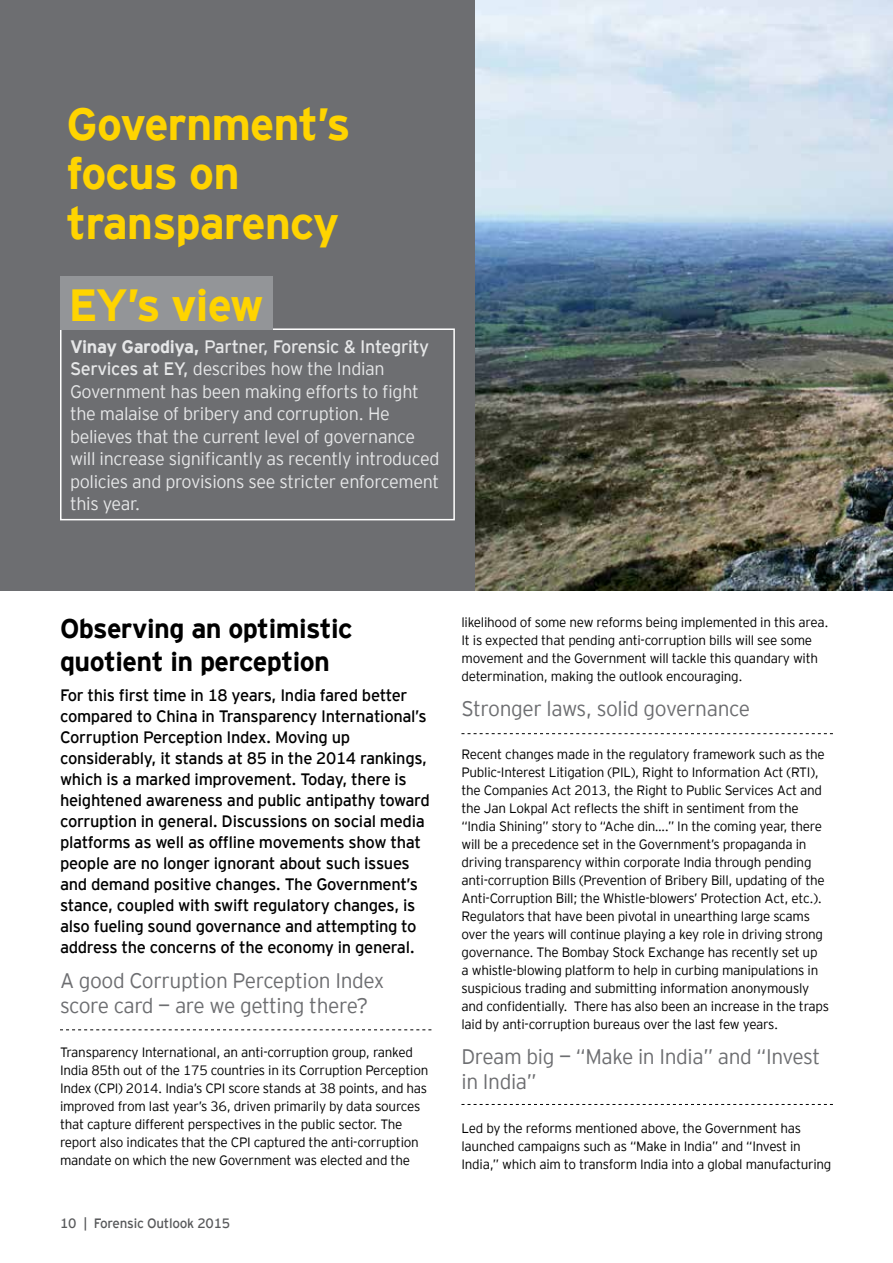
<style>
.page{position:relative;width:893px;height:1263px;background:#fff}
.page>*{position:absolute;margin:0;border:0;box-sizing:border-box;transform-origin:0 0}
.t1{font:700 45px/49.5px "EY Interstate";letter-spacing:-.02em;color:#ffd400}
.t2{font:700 27px/33px "EY Interstate";letter-spacing:-.02em;color:#000}
.t3{font:300 21px/25.5px "EY Interstate";letter-spacing:-.02em;color:#6d6e71}
.t4{font:300 18px/22.5px "EY Interstate";letter-spacing:-.02em;color:#e6e7e8}
.t5{font:16.5px/21px "EY Interstate";letter-spacing:-.02em;color:#000}
.t6{font:300 13.5px/18px "EY Interstate";letter-spacing:-.02em;color:#000}
.t7{font:13.5px "EY Interstate";letter-spacing:-.02em;color:#58595b}
.s1{font-weight:700}
.s2{font-weight:400}
</style>
<div class="page">
<div style="left:0;top:0;width:893px;height:590px;background:#6d6e71"></div>
<img style="left:475px;top:0;width:418px;height:590px">
<div style="left:60px;top:328px;width:395px;height:192px;border:2px solid #fff"></div>
<svg style="left:60px;top:1029px;width:371px;height:1px"></svg>
<svg style="left:461px;top:733px;width:372px;height:1px"></svg>
<svg style="left:461px;top:1104px;width:372px;height:1px"></svg>
<div style="left:60px;top:276px;width:212px;height:53px;background:#939598"></div>
<h1 class="t1" style="left:67px;top:96px;width:286px">Government’s focus on transparency</h1>
<h1 class="t1" style="left:69px;top:277px;width:196px">EY’s view</h1>
<p class="t4" style="left:70px;top:334px;width:371px"><span class="s1">Vinay Garodiya,</span> <span class="s2">Partner, Forensic &amp; Integrity Services at EY,</span> describes how the Indian Government has been making efforts to fight the malaise of bribery and corruption. He believes that the current level of governance will increase significantly as recently introduced policies and provisions see stricter enforcement this year.</p>
<h2 class="t2" style="left:60px;top:610px;width:294px">Observing an optimistic quotient in perception</h2>
<p class="t5" style="left:60px;top:684px;width:371px">For this first time in 18 years, India fared better compared to China in Transparency International’s Corruption Perception Index. Moving up considerably, it stands at 85 in the 2014 rankings, which is a marked improvement. Today, there is heightened awareness and public antipathy toward corruption in general. Discussions on social media platforms as well as offline movements show that people are no longer ignorant about such issues and demand positive changes. The Government’s stance, coupled with swift regulatory changes, is also fueling sound governance and attempting to address the concerns of the economy in general.</p>
<h3 class="t3" style="left:60px;top:966px;width:326px">A good Corruption Perception Index score card — are we getting there?</h3>
<p class="t6" style="left:60px;top:1042px;width:370px">Transparency International, an anti-corruption group, ranked India 85th out of the 175 countries in its Corruption Perception Index (CPI) 2014. India’s CPI score stands at 38 points, and has improved from last year’s 36, driven primarily by data sources that capture different perspectives in the public sector. The report also indicates that the CPI captured the anti-corruption mandate on which the new Government was elected and the</p>
<p class="t7" style="left:60px;top:1214px;width:172px">10 | Forensic Outlook 2015</p>
<p class="t6" style="left:461px;top:613px;width:369px">likelihood of some new reforms being implemented in this area.<br>It is expected that pending anti-corruption bills will see some movement and the Government will tackle this quandary with determination, making the outlook encouraging.</p>
<h3 class="t3" style="left:461px;top:694px;width:290px">Stronger laws, solid governance</h3>
<p class="t6" style="left:461px;top:745px;width:369px">Recent changes made in the regulatory framework such as the Public-Interest Litigation (PIL), Right to Information Act (RTI), the Companies Act 2013, the Right to Public Services Act and the Jan Lokpal Act reflects the shift in sentiment from the “India Shining” story to “Ache din….” In the coming year, there will be a precedence set in the Government’s propaganda in driving transparency within corporate India through pending anti-corruption Bills (Prevention of Bribery Bill, updating of the Anti-Corruption Bill; the Whistle-blowers’ Protection Act, etc.).<br>Regulators that have been pivotal in unearthing large scams over the years will continue playing a key role in driving strong governance. The Bombay Stock Exchange has recently set up<br>a whistle-blowing platform to help in curbing manipulations in suspicious trading and submitting information anonymously and confidentially. There has also been an increase in the traps laid by anti-corruption bureaus over the last few years.</p>
<h3 class="t3" style="left:461px;top:1042px;width:360px">Dream big — “Make in India” and “Invest in India”</h3>
<p class="t6" style="left:461px;top:1118px;width:371px">Led by the reforms mentioned above, the Government has launched campaigns such as “Make in India” and “Invest in<br>India,” which aim to transform India into a global manufacturing</p>
</div>
